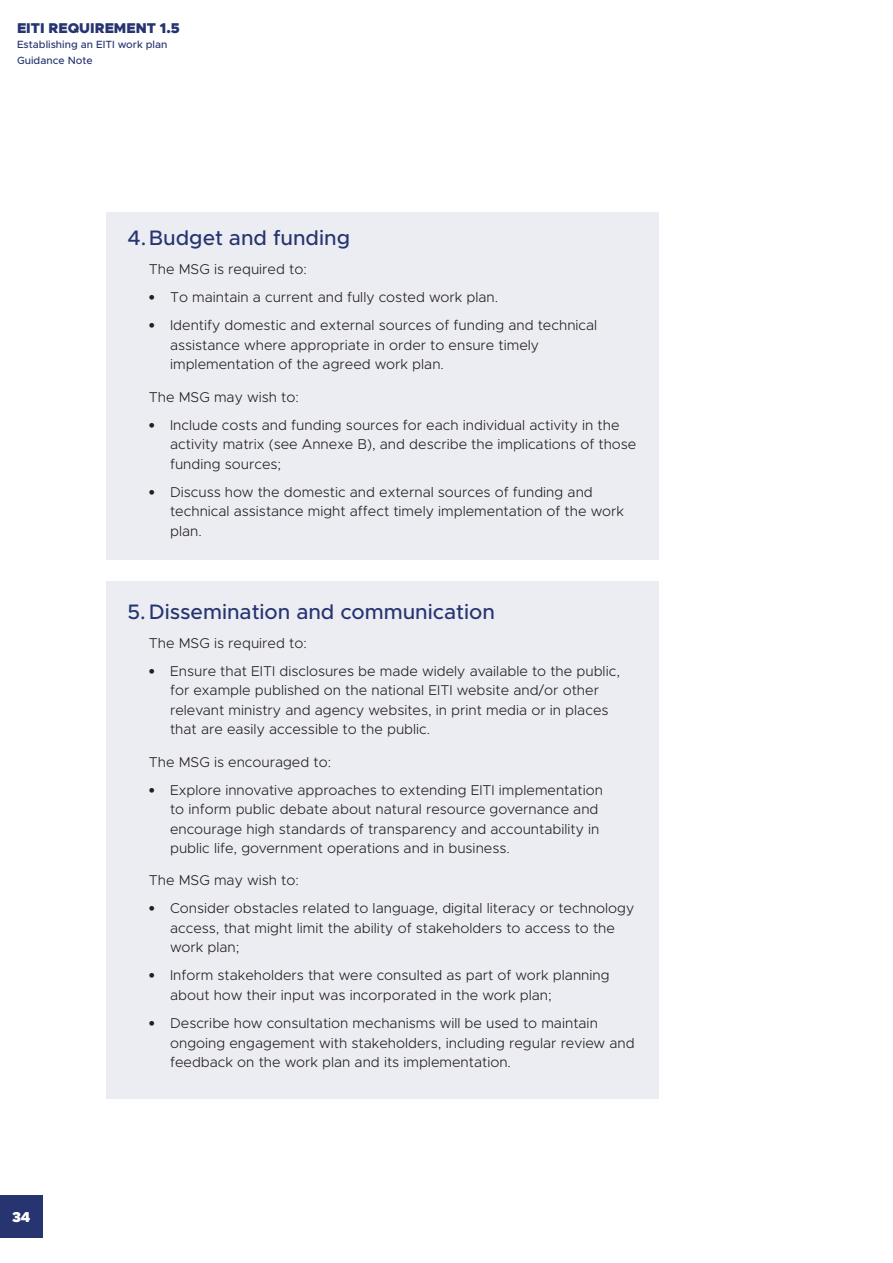
<style>
.page{position:relative;width:893px;height:1263px;background:#fff}
.page>*{position:absolute;margin:0;border:0;box-sizing:border-box;transform-origin:0 0}
.Case_study_new{font:500 21px "Metropolis";color:#263470}
.t1{font:900 14.4px "Metropolis";color:#fff}
.Body_text{font:300 14.25px/19.5px "Metropolis";color:#231f20}
.t2{font:900 14.25px "Metropolis";color:#263470}
.t3{font:500 10.5px/15.8px "Metropolis";color:#263470}
.s1{font-family:"Myriad Pro";font-weight:700;font-size:18px}
</style>
<div class="page">
<div style="left:0;top:1195px;width:43px;height:42px;background:#263470"></div>
<div style="left:106px;top:213px;width:553px;height:347px;background:#ecedf3"></div>
<div style="left:106px;top:581px;width:553px;height:517px;background:#ecedf3"></div>
<p class="t2" style="left:17px;top:19px;width:164px">EITI REQUIREMENT 1.5</p>
<p class="t3" style="left:17px;top:37px;width:152px">Establishing an EITI work plan<br>Guidance Note</p>
<p class="Case_study_new" style="left:128px;top:225px;width:224px">4.Budget and funding</p>
<p class="Body_text" style="left:149px;top:260px;width:159px">The MSG is required to:</p>
<p class="Body_text" style="left:149px;top:288px;width:351px"><span class="s1">•</span> To maintain a current and fully costed work plan.</p>
<p class="Body_text" style="left:170px;top:316px;width:429px;text-indent:-21px"><span class="s1">•</span> Identify domestic and external sources of funding and technical assistance where appropriate in order to ensure timely implementation of the agreed work plan.</p>
<p class="Body_text" style="left:149px;top:387px;width:152px">The MSG may wish to:</p>
<p class="Body_text" style="left:170px;top:415px;width:468px;text-indent:-21px"><span class="s1">•</span> Include costs and funding sources for each individual activity in the activity matrix (see Annexe B), and describe the implications of those funding sources;</p>
<p class="Body_text" style="left:170px;top:482px;width:455px;text-indent:-21px"><span class="s1">•</span> Discuss how the domestic and external sources of funding and technical assistance might affect timely implementation of the work plan.</p>
<p class="t1" style="left:12px;top:1208px;width:20px">34</p>
<p class="Case_study_new" style="left:128px;top:598px;width:369px">5.Dissemination and communication</p>
<p class="Body_text" style="left:149px;top:633px;width:159px">The MSG is required to:</p>
<p class="Body_text" style="left:170px;top:661px;width:451px;text-indent:-21px"><span class="s1">•</span> Ensure that EITI disclosures be made widely available to the public, for example published on the national EITI website and/or other relevant ministry and agency websites, in print media or in places that are easily accessible to the public.</p>
<p class="Body_text" style="left:149px;top:752px;width:184px">The MSG is encouraged to:</p>
<p class="Body_text" style="left:170px;top:780px;width:434px;text-indent:-21px"><span class="s1">•</span> Explore innovative approaches to extending EITI implementation to inform public debate about natural resource governance and encourage high standards of transparency and accountability in public life, government operations and in business.</p>
<p class="Body_text" style="left:149px;top:871px;width:152px">The MSG may wish to:</p>
<p class="Body_text" style="left:170px;top:899px;width:466px;text-indent:-21px"><span class="s1">•</span> Consider obstacles related to language, digital literacy or technology access, that might limit the ability of stakeholders to access to the work plan;</p>
<p class="Body_text" style="left:170px;top:966px;width:441px;text-indent:-21px"><span class="s1">•</span> Inform stakeholders that were consulted as part of work planning about how their input was incorporated in the work plan;</p>
<p class="Body_text" style="left:170px;top:1013px;width:466px;text-indent:-21px"><span class="s1">•</span> Describe how consultation mechanisms will be used to maintain ongoing engagement with stakeholders, including regular review and feedback on the work plan and its implementation.</p>
</div>
